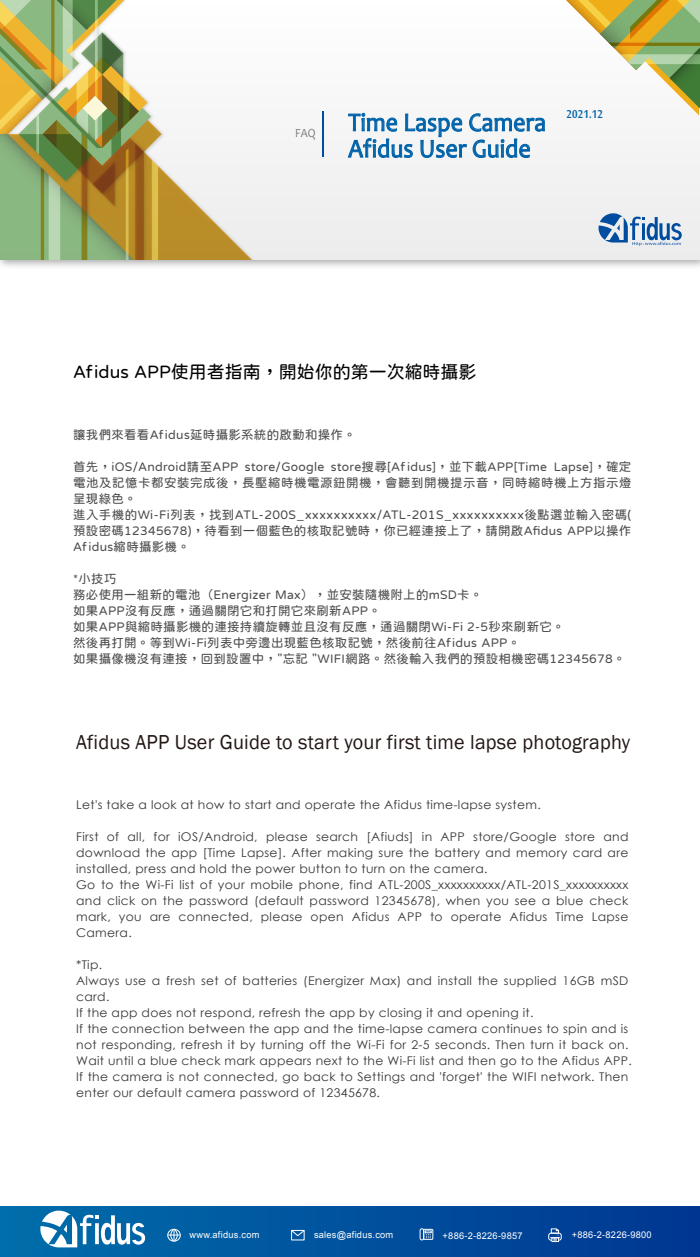
<style>
.page{position:relative;width:700px;height:1257px;background:#fff}
.page>*{position:absolute;margin:0;border:0;box-sizing:border-box;transform-origin:0 0}
.t1{font:26.3px/26.3px "Candara";letter-spacing:.01em;color:#0063aa;scale:.9 1}
.t2{font:20.8px "Franklin Gothic";letter-spacing:.01em;color:#231815}
.t3{font:18px "jf openhuninn 1.0";color:#000}
.t4{font:17.6px "Mool Boran";letter-spacing:.01em;color:#0063aa;scale:.9 1}
.t5{font:12.5px/16px "jf openhuninn 1.0";letter-spacing:.025em;color:#4c4c4c}
.t6{font:12px/16px "Century Gothic";letter-spacing:.025em;color:#373838}
.t7{font:9.3px "Arial";letter-spacing:.025em;color:#fff}
</style>
<div class="page">
<img style="left:0;top:0;width:700px;height:267px">
<div style="left:0;top:0;width:699px;height:259px;background:#f4f4f4"></div>
<svg style="left:599px;top:213px;width:83px;height:33px"></svg>
<svg style="left:0;top:0;width:252px;height:259px"></svg>
<svg style="left:566px;top:0;width:133px;height:115px"></svg>
<svg style="left:348px;top:113px;width:197px;height:45px"></svg>
<hr style="left:323px;top:111px;width:1px;height:46px;background:#004da0">
<div style="left:0;top:1206px;width:700px;height:51px;background:linear-gradient(to right,#006eaa,#003691)"></div>
<svg style="left:40px;top:1210px;width:105px;height:37px"></svg>
<div style="left:167px;top:1229px;width:14px;height:12px;border:1px solid #fff;border-radius:50%"></div>
<svg style="left:168px;top:1228px;width:12px;height:14px"></svg>
<svg style="left:291px;top:1229px;width:14px;height:7px"></svg>
<svg style="left:423px;top:1228px;width:11px;height:12px"></svg>
<div style="left:420px;top:1228px;width:4px;height:12px;border:1px solid #fff;border-radius:2px"></div>
<svg style="left:548px;top:1228px;width:14px;height:14px"></svg>
<h1 class="t1" style="left:348px;top:109px;width:221px;text-indent:-53px"><sub>FAQ</sub> Time Laspe Camera<br>Afidus User Guide</h1>
<h3 class="t4" style="left:567px;top:102px;width:42px">2021.12</h3>
<h3 class="t3" style="left:73px;top:360px;width:405px">Afidus APP使用者指南，開始你的第一次縮時攝影</h3>
<p class="t5" style="left:73px;top:427px;width:284px">讓我們來看看Afidus延時攝影系統的啟動和操作。</p>
<p class="t5" style="left:73px;top:459px;width:560px">首先，iOS/Android請至APP store/Google store搜尋[Afidus]，並下載APP[Time Lapse]，確定電池及記憶卡都安裝完成後，長壓縮時機電源鈕開機，會聽到開機提示音，同時縮時機上方指示燈呈現綠色。<br>進入手機的Wi-Fi列表，找到ATL-200S_xxxxxxxxxx/ATL-201S_xxxxxxxxxx後點選並輸入密碼(預設密碼12345678)，待看到一個藍色的核取記號時，你已經連接上了，請開啟Afidus APP以操作Afidus縮時攝影機。</p>
<p class="t5" style="left:73px;top:571px;width:554px">*小技巧<br>務必使用一組新的電池（Energizer Max），並安裝隨機附上的mSD卡。<br>如果APP沒有反應，通過關閉它和打開它來刷新APP。<br>如果APP與縮時攝影機的連接持續旋轉並且沒有反應，通過關閉Wi-Fi 2-5秒來刷新它。<br>然後再打開。等到Wi-Fi列表中旁邊出現藍色核取記號，然後前往Afidus APP。<br>如果攝像機沒有連接，回到設置中，"忘記 "WIFI網路。然後輸入我們的預設相機密碼12345678。</p>
<h2 class="t2" style="left:76px;top:729px;width:555px">Afidus APP User Guide to start your first time lapse photography</h2>
<p class="t6" style="left:76px;top:797px;width:466px">Let's take a look at how to start and operate the Afidus time-lapse system.</p>
<p class="t6" style="left:76px;top:829px;width:554px">First of all, for iOS/Android, please search [Afiuds] in APP store/Google store and download the app [Time Lapse]. After making sure the battery and memory card are installed, press and hold the power button to turn on the camera.<br>Go to the Wi-Fi list of your mobile phone, find ATL-200S_xxxxxxxxxx/ATL-201S_xxxxxxxxxx and click on the password (default password 12345678), when you see a blue check mark, you are connected, please open Afidus APP to operate Afidus Time Lapse Camera.</p>
<p class="t6" style="left:76px;top:957px;width:557px">*Tip.<br>Always use a fresh set of batteries (Energizer Max) and install the supplied 16GB mSD card.<br>If the app does not respond, refresh the app by closing it and opening it.<br>If the connection between the app and the time-lapse camera continues to spin and is not responding, refresh it by turning off the Wi-Fi for 2-5 seconds. Then turn it back on.<br>Wait until a blue check mark appears next to the Wi-Fi list and then go to the Afidus APP.<br>If the camera is not connected, go back to Settings and 'forget' the WIFI network. Then enter our default camera password of 12345678.</p>
<p class="t7" style="left:190px;top:1228px;width:71px">www.afidus.com</p>
<p class="t7" style="left:314px;top:1228px;width:81px">sales@afidus.com</p>
<p class="t7" style="left:443px;top:1229px;width:81px">+886-2-8226-9857</p>
<p class="t7" style="left:572px;top:1228px;width:81px">+886-2-8226-9800</p>
</div>
